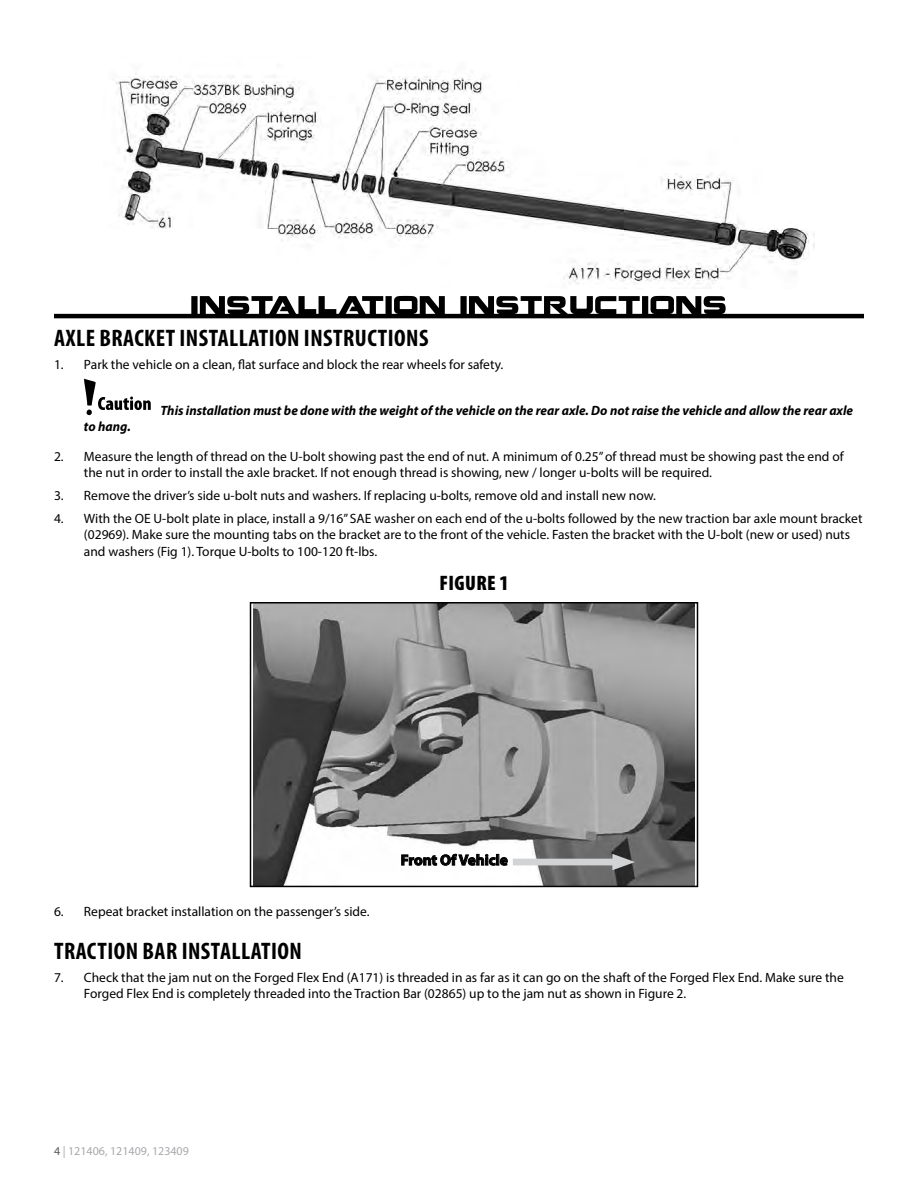
<style>
.page{position:relative;width:918px;height:1188px;background:#fff}
.page>*{position:absolute;margin:0;border:0;box-sizing:border-box;transform-origin:0 0}
.t1{font:700 condensed 24px "Myriad Pro";letter-spacing:.02em;color:#000}
.t2{font:900 condensed 21px "Myriad Pro";letter-spacing:.02em;color:#000}
.t3{font:700 15.15px "Myriad Pro";color:#000}
.t4{font:13.5px/16.2px "Myriad Pro";color:#000}
.t5{font:italic 700 13.5px "Myriad Pro";color:#000}
.t6{font:12px "Myriad Pro";color:#a7a9ac}
.s1{color:#58595b}
</style>
<div class="page">
<svg style="left:84px;top:379px;width:67px;height:36px"></svg>
<img style="left:253px;top:605px;width:442px;height:279px">
<div style="left:513px;top:859px;width:109px;height:6px;background:#d1d3d4"></div>
<svg style="left:612px;top:854px;width:23px;height:16px"></svg>
<svg style="left:401px;top:853px;width:107px;height:13px"></svg>
<div style="left:250px;top:602px;width:448px;height:285px;border:2px solid #000"></div>
<svg style="left:191px;top:296px;width:535px;height:18px"></svg>
<hr style="left:54px;top:314px;width:810px;height:4px;background:#000">
<img style="left:116px;top:73px;width:699px;height:216px">
<h1 class="t1" style="left:54px;top:323px;width:376px">AXLE BRACKET INSTALLATION INSTRUCTIONS</h1>
<p class="t4" style="left:54px;top:356px;width:451px">1. Park the vehicle on a clean, flat surface and block the rear wheels for safety.</p>
<p class="t5" style="left:160px;top:402px;width:694px">This installation must be done with the weight of the vehicle on the rear axle. Do not raise the vehicle and allow the rear axle</p>
<p class="t5" style="left:84px;top:418px;width:48px">to hang.</p>
<p class="t4" style="left:84px;top:448px;width:761px;text-indent:-30px">2. Measure the length of thread on the U-bolt showing past the end of nut. A minimum of 0.25” of thread must be showing past the end of the nut in order to install the axle bracket. If not enough thread is showing, new / longer u-bolts will be required.</p>
<p class="t4" style="left:54px;top:487px;width:604px">3. Remove the driver’s side u-bolt nuts and washers. If replacing u-bolts, remove old and install new now.</p>
<p class="t4" style="left:84px;top:510px;width:780px;text-indent:-30px">4. With the OE U-bolt plate in place, install a 9/16” SAE washer on each end of the u-bolts followed by the new traction bar axle mount bracket (02969). Make sure the mounting tabs on the bracket are to the front of the vehicle. Fasten the bracket with the U-bolt (new or used) nuts and washers (Fig 1). Torque U-bolts to 100-120 ft-lbs.</p>
<h2 class="t2" style="left:439px;top:571px;width:71px">FIGURE 1</h2>
<p class="t3" style="left:401px;top:850px;width:109px">Front Of Vehicle</p>
<p class="t4" style="left:54px;top:904px;width:317px">6. Repeat bracket installation on the passenger’s side.</p>
<h1 class="t1" style="left:54px;top:936px;width:249px">TRACTION BAR INSTALLATION</h1>
<p class="t4" style="left:84px;top:969px;width:761px;text-indent:-30px">7. Check that the jam nut on the Forged Flex End (A171) is threaded in as far as it can go on the shaft of the Forged Flex End. Make sure the<br>Forged Flex End is completely threaded into the Traction Bar (02865) up to the jam nut as shown in Figure 2.</p>
<p class="t6" style="left:54px;top:1143px;width:136px"><span class="s1">4</span> | 121406, 121409, 123409</p>
</div>
